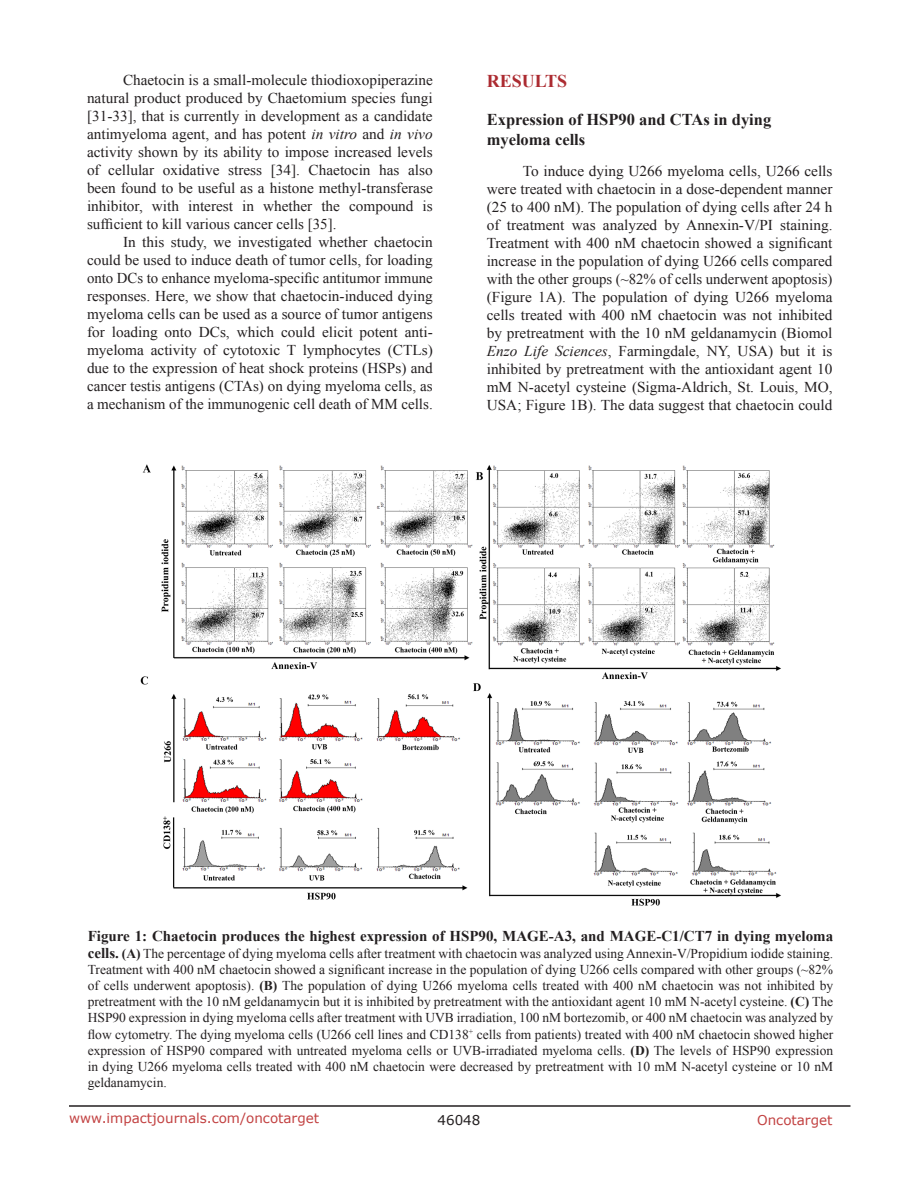
<style>
.page{position:relative;width:918px;height:1188px;background:#fff}
.page>*{position:absolute;margin:0;border:0;box-sizing:border-box;transform-origin:0 0}
.Heading{font:700 18px "Times New Roman";color:#ac2b31}
.SubHeading_no{font:700 16.5px/19.8px "Times New Roman";color:#231f20}
.BodyText{font:15px/18px "Times New Roman";color:#231f20;text-align:justify}
.figuretext{font:700 15px "Times New Roman";color:#231f20}
.figuretext-2{font:13.5px/16.2px "Times New Roman";color:#231f20;text-align:justify}
.t1{font:13.5px "Verdana";color:#c24141}
.t2{font:13.5px "Verdana";color:#231f20}
.s1{font-style:italic}
.s2{font-weight:700;font-size:15px}
.s3{font-weight:700}
</style>
<div class="page">
<hr style="left:69px;top:1105px;width:781px;height:2px;background:#231f20">
<img style="left:140px;top:464px;width:641px;height:442px">
<p class="BodyText" style="left:87px;top:71px;width:347px;text-indent:36px">Chaetocin is a small-molecule thiodioxopiperazine natural product produced by Chaetomium species fungi [31-33], that is currently in development as a candidate antimyeloma agent, and has potent <span class="s1">in vitro</span> and <span class="s1">in vivo </span>activity shown by its ability to impose increased levels of cellular oxidative stress [34]. Chaetocin has also been found to be useful as a histone methyl-transferase inhibitor, with interest in whether the compound is sufficient to kill various cancer cells [35].</p>
<p class="BodyText" style="left:87px;top:233px;width:347px;text-indent:36px">In this study, we investigated whether chaetocin could be used to induce death of tumor cells, for loading onto DCs to enhance myeloma-specific antitumor immune responses. Here, we show that chaetocin-induced dying myeloma cells can be used as a source of tumor antigens for loading onto DCs, which could elicit potent anti&shy;myeloma activity of cytotoxic T lymphocytes (CTLs) due to the expression of heat shock proteins (HSPs) and cancer testis antigens (CTAs) on dying myeloma cells, as a mechanism of the immunogenic cell death of MM cells.</p>
<p class="Heading" style="left:487px;top:69px;width:82px">RESULTS</p>
<p class="SubHeading_no" style="left:487px;top:109px;width:286px">Expression of HSP90 and CTAs in dying myeloma cells</p>
<p class="BodyText" style="left:487px;top:162px;width:347px;text-indent:36px">To induce dying U266 myeloma cells, U266 cells were treated with chaetocin in a dose-dependent manner (25 to 400 nM). The population of dying cells after 24 h of treatment was analyzed by Annexin-V/PI staining.<br>Treatment with 400 nM chaetocin showed a significant increase in the population of dying U266 cells compared with the other groups (~82% of cells underwent apoptosis) (Figure 1A). The population of dying U266 myeloma cells treated with 400 nM chaetocin was not inhibited by pretreatment with the 10 nM geldanamycin (Biomol <span class="s1">Enzo Life Sciences</span>, Farmingdale, NY, USA) but it is inhibited by pretreatment with the antioxidant agent 10 mM N-acetyl cysteine (Sigma-Aldrich, St. Louis, MO, USA; Figure 1B). The data suggest that chaetocin could</p>
<p class="figuretext" style="left:88px;top:926px;width:747px">Figure 1: Chaetocin produces the highest expression of HSP90, MAGE-A3, and MAGE-C1/CT7 in dying myeloma</p>
<p class="figuretext-2" style="left:88px;top:945px;width:747px"><span class="s2">cells.</span> <span class="s3">(A)</span> The percentage of dying myeloma cells after treatment with chaetocin was analyzed using Annexin-V/Propidium iodide staining.<br>Treatment with 400 nM chaetocin showed a significant increase in the population of dying U266 cells compared with other groups (~82% of cells underwent apoptosis). <span class="s3">(B)</span> The population of dying U266 myeloma cells treated with 400 nM chaetocin was not inhibited by pretreatment with the 10 nM geldanamycin but it is inhibited by pretreatment with the antioxidant agent 10 mM N-acetyl cysteine. <span class="s3">(C)</span> The HSP90 expression in dying myeloma cells after treatment with UVB irradiation, 100 nM bortezomib, or 400 nM chaetocin was analyzed by flow cytometry. The dying myeloma cells (U266 cell lines and CD138<sup>+</sup> cells from patients) treated with 400 nM chaetocin showed higher expression of HSP90 compared with untreated myeloma cells or UVB-irradiated myeloma cells. <span class="s3">(D)</span> The levels of HSP90 expression in dying U266 myeloma cells treated with 400 nM chaetocin were decreased by pretreatment with 10 mM N-acetyl cysteine or 10 nM geldanamycin.</p>
<p class="t1" style="left:69px;top:1109px;width:252px">www.impactjournals.com/oncotarget</p>
<p class="t2" style="left:438px;top:1111px;width:44px">46048</p>
<p class="t1" style="left:757px;top:1111px;width:77px">Oncotarget</p>
</div>
